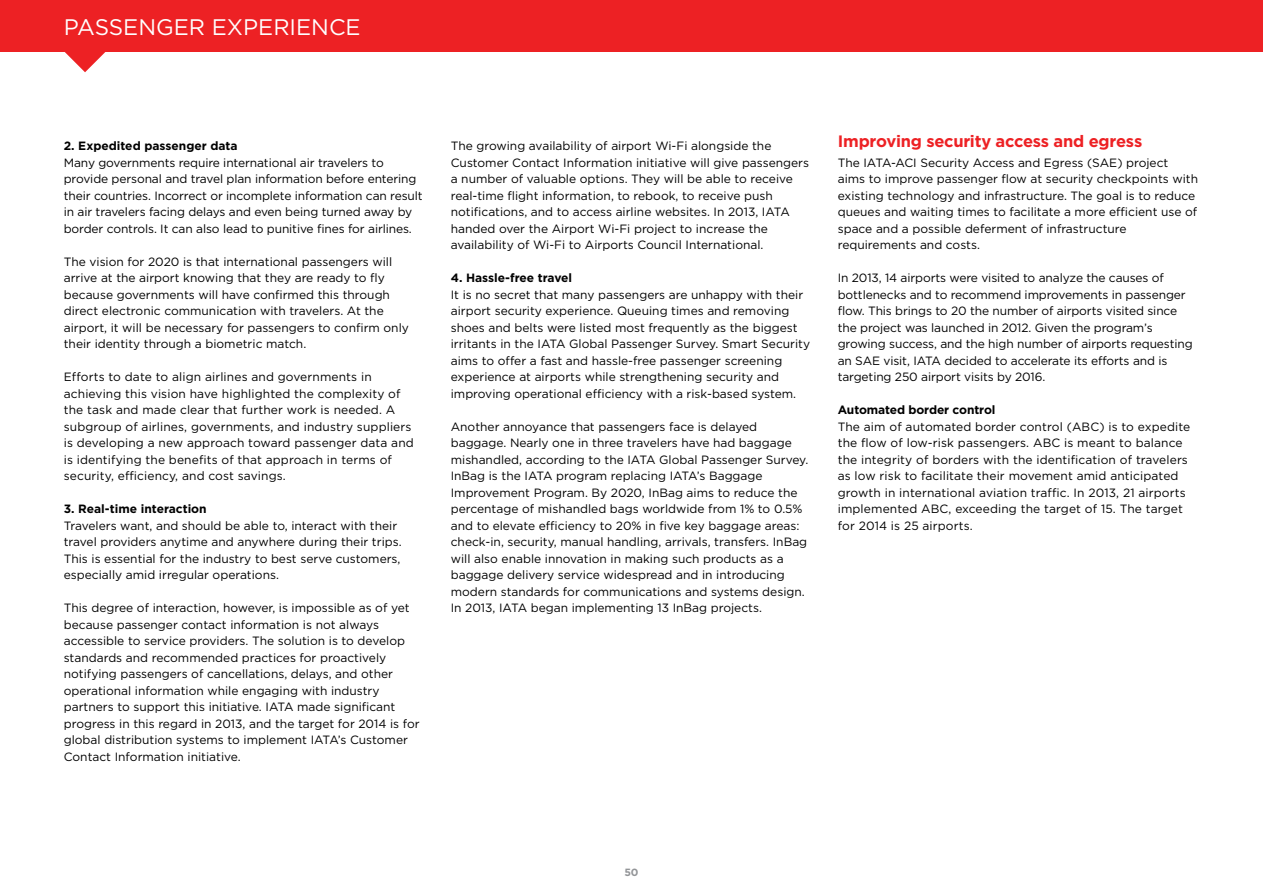
<style>
.page{position:relative;width:1263px;height:893px;background:#fff}
.page>*{position:absolute;margin:0;border:0;box-sizing:border-box;transform-origin:0 0}
.t1{font:22.5px "Gotham";color:#fff}
.t2{font:700 16.5px "Gotham";letter-spacing:-.015em;color:#ed2124}
.t3{font:12px/16.5px "Gotham";color:#000}
.t4{font:700 12px "Gotham";color:#000}
.t5{font:700 10.5px "Gotham";color:#939598}
</style>
<div class="page">
<svg style="left:64px;top:51px;width:42px;height:21px"></svg>
<div style="left:0;top:0;width:1263px;height:51px;background:#ed2124"></div>
<h1 class="t1" style="left:64px;top:14px;width:77px">Passenger</h1>
<h1 class="t1" style="left:212px;top:14px;width:31px">Experience</h1>
<p class="t4" style="left:64px;top:139px;width:175px">2. Expedited passenger data</p>
<p class="t3" style="left:64px;top:154px;width:360px">Many governments require international air travelers to provide personal and travel plan information before entering their countries. Incorrect or incomplete information can result in air travelers facing delays and even being turned away by border controls. It can also lead to punitive fines for airlines.</p>
<p class="t3" style="left:64px;top:253px;width:347px">The vision for 2020 is that international passengers will arrive at the airport knowing that they are ready to fly because governments will have confirmed this through direct electronic communication with travelers. At the airport, it will be necessary for passengers to confirm only their identity through a biometric match.</p>
<p class="t3" style="left:64px;top:368px;width:352px">Efforts to date to align airlines and governments in achieving this vision have highlighted the complexity of the task and made clear that further work is needed. A subgroup of airlines, governments, and industry suppliers is developing a new approach toward passenger data and is identifying the benefits of that approach in terms of security, efficiency, and cost savings.</p>
<p class="t4" style="left:64px;top:502px;width:144px">3. Real-time interaction</p>
<p class="t3" style="left:64px;top:517px;width:339px">Travelers want, and should be able to, interact with their travel providers anytime and anywhere during their trips.<br>This is essential for the industry to best serve customers, especially amid irregular operations.</p>
<p class="t3" style="left:64px;top:599px;width:357px">This degree of interaction, however, is impossible as of yet because passenger contact information is not always accessible to service providers. The solution is to develop standards and recommended practices for proactively notifying passengers of cancellations, delays, and other operational information while engaging with industry partners to support this initiative. IATA made significant progress in this regard in 2013, and the target for 2014 is for global distribution systems to implement IATA’s Customer Contact Information initiative.</p>
<p class="t3" style="left:451px;top:137px;width:360px">The growing availability of airport Wi-Fi alongside the Customer Contact Information initiative will give passengers a number of valuable options. They will be able to receive real-time flight information, to rebook, to receive push notifications, and to access airline websites. In 2013, IATA handed over the Airport Wi-Fi project to increase the availability of Wi-Fi to Airports Council International.</p>
<p class="t4" style="left:451px;top:271px;width:123px">4. H assle-free travel</p>
<p class="t3" style="left:451px;top:286px;width:361px">It is no secret that many passengers are unhappy with their airport security experience. Queuing times and removing shoes and belts were listed most frequently as the biggest irritants in the IATA Global Passenger Survey. Smart Security aims to offer a fast and hassle-free passenger screening experience at airports while strengthening security and improving operational efficiency with a risk-based system.</p>
<p class="t3" style="left:451px;top:418px;width:359px">Another annoyance that passengers face is delayed baggage. Nearly one in three travelers have had baggage mishandled, according to the IATA Global Passenger Survey.<br>InBag is the IATA program replacing IATA’s Baggage Improvement Program. By 2020, InBag aims to reduce the percentage of mishandled bags worldwide from 1% to 0.5% and to elevate efficiency to 20% in five key baggage areas: check-in, security, manual handling, arrivals, transfers. InBag will also enable innovation in making such products as a baggage delivery service widespread and in introducing modern standards for communications and systems design.<br>In 2013, IATA began implementing 13 InBag projects.</p>
<h2 class="t2" style="left:838px;top:132px;width:306px">I mproving security access and egress</h2>
<p class="t3" style="left:838px;top:154px;width:362px">The IATA-ACI Security Access and Egress (SAE) project aims to improve passenger flow at security checkpoints with existing technology and infrastructure. The goal is to reduce queues and waiting times to facilitate a more efficient use of space and a possible deferment of infrastructure requirements and costs.</p>
<p class="t3" style="left:838px;top:269px;width:356px">In 2013, 14 airports were visited to analyze the causes of bottlenecks and to recommend improvements in passenger flow. This brings to 20 the number of airports visited since the project was launched in 2012. Given the program’s growing success, and the high number of airports requesting an SAE visit, IATA decided to accelerate its efforts and is targeting 250 airport visits by 2016.</p>
<p class="t4" style="left:838px;top:403px;width:159px">Automated border control</p>
<p class="t3" style="left:838px;top:418px;width:354px">The aim of automated border control (ABC) is to expedite the flow of low-risk passengers. ABC is meant to balance the integrity of borders with the identification of travelers as low risk to facilitate their movement amid anticipated growth in international aviation traffic. In 2013, 21 airports implemented ABC, exceeding the target of 15. The target for 2014 is 25 airports.</p>
<p class="t5" style="left:624px;top:866px;width:16px">50</p>
</div>
